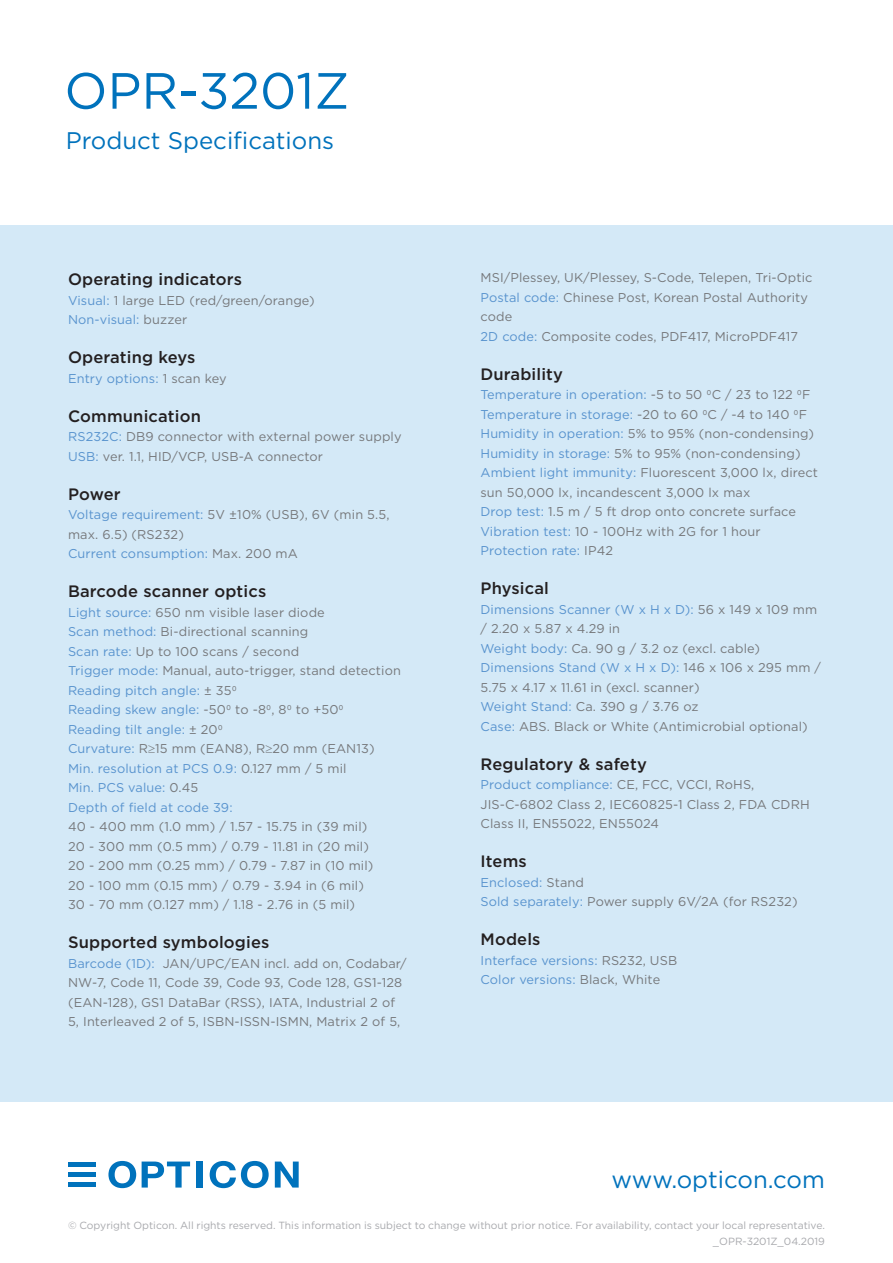
<style>
.page{position:relative;width:893px;height:1263px;background:#fff}
.page>*{position:absolute;margin:0;border:0;box-sizing:border-box;transform-origin:0 0}
.t1{font:50.85px "Gotham";color:#0072bc}
.t2{font:24px "Gotham";color:#0072bc}
.t3{font:500 16.5px "Gotham";letter-spacing:.01em;color:#231f20}
.t4{font:12.75px/19.5px "Gotham";letter-spacing:.01em;color:#76787b}
.t5{font:12.75px "Gotham";letter-spacing:.01em;color:#5893ce}
.t6{font:10.35px "Gotham";color:#a8a9ad}
.s1{color:#5893ce}
.s2{color:#76787b}
</style>
<div class="page">
<div style="left:68px;top:1162px;width:27px;height:5px;background:#0072bc"></div>
<div style="left:68px;top:1172px;width:27px;height:5px;background:#0072bc"></div>
<div style="left:68px;top:1182px;width:27px;height:5px;background:#0072bc"></div>
<svg style="left:108px;top:1161px;width:28px;height:27px"></svg>
<svg style="left:142px;top:1161px;width:48px;height:26px"></svg>
<div style="left:196px;top:1161px;width:7px;height:26px;background:#0072bc"></div>
<svg style="left:210px;top:1161px;width:59px;height:27px"></svg>
<svg style="left:275px;top:1161px;width:24px;height:26px"></svg>
<div style="left:0;top:226px;width:893px;height:876px;background:#d4e9f7"></div>
<p class="t1" style="left:64px;top:58px;width:287px">OPR-3201Z</p>
<p class="t2" style="left:66px;top:125px;width:270px">Product Specifications</p>
<p class="t3" style="left:68px;top:269px;width:176px">Operating indicators</p>
<p class="t4" style="left:68px;top:290px;width:248px"><span class="s1">Visual:</span> 1 large LED (red/green/orange)</p>
<p class="t5" style="left:68px;top:312px;width:121px">Non-visual: <span class="s2">buzzer</span></p>
<p class="t3" style="left:68px;top:347px;width:129px">Operating keys</p>
<p class="t5" style="left:68px;top:370px;width:160px">Entry options: <span class="s2">1 scan key</span></p>
<p class="t3" style="left:68px;top:405px;width:134px">Communication</p>
<p class="t4" style="left:68px;top:427px;width:335px"><span class="s1">RS232C:</span> DB9 connector with external power supply</p>
<p class="t4" style="left:68px;top:446px;width:256px"><span class="s1">USB:</span> ver. 1.1, HID/VCP, USB-A connector</p>
<p class="t3" style="left:68px;top:483px;width:54px">Power</p>
<p class="t4" style="left:68px;top:505px;width:323px"><span class="s1">Voltage requirement:</span> 5V ±10% (USB), 6V (min 5.5, max. 6.5) (RS232)</p>
<p class="t5" style="left:68px;top:546px;width:231px">Current consumption: <span class="s2">Max. 200 mA</span></p>
<p class="t3" style="left:68px;top:581px;width:200px">Barcode scanner optics</p>
<p class="t4" style="left:68px;top:602px;width:258px"><span class="s1">Light source:</span> 650 nm visible laser diode</p>
<p class="t4" style="left:68px;top:622px;width:242px"><span class="s1">Scan method:</span> Bi-directional scanning</p>
<p class="t4" style="left:68px;top:641px;width:233px"><span class="s1">Scan rate:</span> Up to 100 scans / second</p>
<p class="t4" style="left:68px;top:661px;width:334px"><span class="s1">Trigger mode:</span> Manual, auto-trigger, stand detection</p>
<p class="t5" style="left:68px;top:682px;width:170px">Reading pitch angle: <span class="s2">± 350</span></p>
<p class="t4" style="left:68px;top:700px;width:277px"><span class="s1">Reading skew angle:</span> -500 to -80, 80 to +500</p>
<p class="t5" style="left:68px;top:721px;width:156px">Reading tilt angle: <span class="s2">± 200</span></p>
<p class="t4" style="left:68px;top:739px;width:308px"><span class="s1">Curvature:</span> R≥15 mm (EAN8), R≥20 mm (EAN13)</p>
<p class="t5" style="left:68px;top:760px;width:280px">Min. resolution at PCS 0.9: <span class="s2">0.127 mm / 5 mil</span></p>
<p class="t5" style="left:68px;top:780px;width:132px">Min. PCS value: <span class="s2">0.45</span></p>
<p class="t5" style="left:68px;top:799px;width:166px">Depth of field at code 39:</p>
<p class="t4" style="left:68px;top:817px;width:301px">40 - 400 mm (1.0 mm) / 1.57 - 15.75 in (39 mil)</p>
<p class="t4" style="left:68px;top:836px;width:302px">20 - 300 mm (0.5 mm) / 0.79 - 11.81 in (20 mil)</p>
<p class="t4" style="left:68px;top:856px;width:307px">20 - 200 mm (0.25 mm) / 0.79 - 7.87 in (10 mil)</p>
<p class="t4" style="left:68px;top:875px;width:297px">20 - 100 mm (0.15 mm) / 0.79 - 3.94 in (6 mil)</p>
<p class="t4" style="left:68px;top:895px;width:289px">30 - 70 mm (0.127 mm) / 1.18 - 2.76 in (5 mil)</p>
<p class="t3" style="left:68px;top:932px;width:203px">Supported symbologies</p>
<p class="t4" style="left:68px;top:953px;width:340px"><span class="s1">Barcode (1D):</span> JAN/UPC/EAN incl. add on, Codabar/ NW-7, Code 11, Code 39, Code 93, Code 128, GS1-128 (EAN-128), GS1 DataBar (RSS), IATA, Industrial 2 of 5, Interleaved 2 of 5, ISBN-ISSN-ISMN, Matrix 2 of 5,</p>
<p class="t4" style="left:480px;top:268px;width:333px">MSI/Plessey, UK/Plessey, S-Code, Telepen, Tri-Optic</p>
<p class="t4" style="left:480px;top:287px;width:329px"><span class="s1">Postal code:</span> Chinese Post, Korean Postal Authority code</p>
<p class="t4" style="left:480px;top:326px;width:319px"><span class="s1">2D code:</span> Composite codes, PDF417, MicroPDF417</p>
<p class="t3" style="left:480px;top:363px;width:84px">Durability</p>
<p class="t5" style="left:480px;top:387px;width:332px">Temperature in operation: <span class="s2">-5 to 50 0C / 23 to 122 0F</span></p>
<p class="t5" style="left:480px;top:406px;width:328px">Temperature in storage: <span class="s2">-20 to 60 0C / -4 to 140 0F</span></p>
<p class="t4" style="left:480px;top:424px;width:335px"><span class="s1">Humidity in operation:</span> 5% to 95% (non-condensing)</p>
<p class="t4" style="left:480px;top:443px;width:321px"><span class="s1">Humidity in storage:</span> 5% to 95% (non-condensing)</p>
<p class="t4" style="left:480px;top:463px;width:339px"><span class="s1">Ambient light immunity:</span> Fluorescent 3,000 lx, direct sun 50,000 lx, incandescent 3,000 lx max</p>
<p class="t4" style="left:480px;top:502px;width:317px"><span class="s1">Drop test:</span> 1.5 m / 5 ft drop onto concrete surface</p>
<p class="t4" style="left:480px;top:521px;width:282px"><span class="s1">Vibration test:</span> 10 - 100Hz with 2G for 1 hour</p>
<p class="t5" style="left:480px;top:543px;width:134px">Protection rate: <span class="s2">IP42</span></p>
<p class="t3" style="left:480px;top:578px;width:70px">Physical</p>
<p class="t4" style="left:480px;top:599px;width:338px"><span class="s1">Dimensions Scanner (W x H x D):</span> 56 x 149 x 109 mm / 2.20 x 5.87 x 4.29 in</p>
<p class="t4" style="left:480px;top:638px;width:281px"><span class="s1">Weight body:</span> Ca. 90 g / 3.2 oz (excl. cable)</p>
<p class="t4" style="left:480px;top:658px;width:342px"><span class="s1">Dimensions Stand (W x H x D):</span> 146 x 106 x 295 mm /<br>5.75 x 4.17 x 11.61 in (excl. scanner)</p>
<p class="t4" style="left:480px;top:697px;width:220px"><span class="s1">Weight Stand:</span> Ca. 390 g / 3.76 oz</p>
<p class="t4" style="left:480px;top:716px;width:329px"><span class="s1">Case:</span> ABS. Black or White (Antimicrobial optional)</p>
<p class="t3" style="left:480px;top:753px;width:168px">Regulatory &amp; safety</p>
<p class="t4" style="left:480px;top:775px;width:331px"><span class="s1">Product compliance:</span> CE, FCC, VCCI, RoHS,<br>JIS-C-6802 Class 2, IEC60825-1 Class 2, FDA CDRH<br>Class II, EN55022, EN55024</p>
<p class="t3" style="left:480px;top:851px;width:48px">Items</p>
<p class="t5" style="left:480px;top:874px;width:105px">Enclosed: <span class="s2">Stand</span></p>
<p class="t4" style="left:480px;top:892px;width:319px"><span class="s1">Sold separately:</span> Power supply 6V/2A (for RS232)</p>
<p class="t3" style="left:480px;top:929px;width:62px">Models</p>
<p class="t5" style="left:480px;top:952px;width:198px">Interface versions: <span class="s2">RS232, USB</span></p>
<p class="t5" style="left:480px;top:972px;width:181px">Color versions: <span class="s2">Black, White</span></p>
<p class="t2" style="left:611px;top:1164px;width:215px">www.opticon.com</p>
<p class="t6" style="left:68px;top:1218px;width:758px">© Copyright Opticon. All rights reserved. This information is subject to change without prior notice. For availability, contact your local representative.</p>
<p class="t6" style="left:713px;top:1235px;width:113px">_OPR-3201Z_04.2019</p>
</div>
